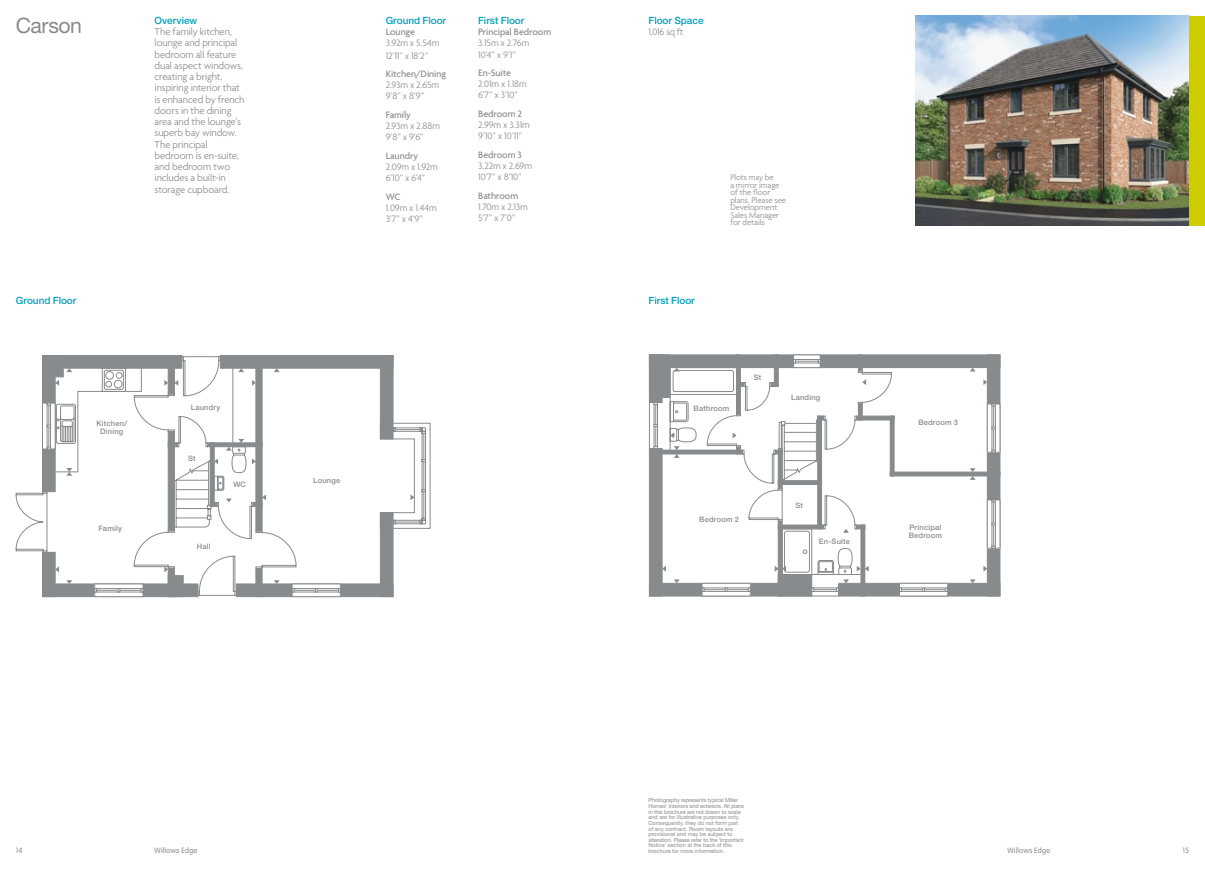
<style>
.page{position:relative;width:1205px;height:869px;background:#fff}
.page>*{position:absolute;margin:0;border:0;box-sizing:border-box;transform-origin:0 0}
.t1{font:21.25px "Helvetica Neue";letter-spacing:-.02em;color:#888b8d}
.t2{font:300 10.62px/11.2px "Agenda";letter-spacing:-.01em;color:#888b8d}
.t3{font:300 10px/11.2px "Agenda";letter-spacing:-.01em;color:#888b8d}
.t4{font:500 10px "Agenda";letter-spacing:-.005em;color:#888b8d}
.t5{font:500 10px "Helvetica Neue";letter-spacing:-.005em;color:#00a1be}
.t6{font:300 8.75px/7.5px "Agenda";letter-spacing:-.005em;color:#888b8d}
.t7{font:500 7.5px/8px "Helvetica Neue";letter-spacing:.025em;color:#888b8d;text-align:center}
.t8{font:300 7.5px "VAG Rounded";letter-spacing:.025em;color:#888b8d}
.t9{font:5.62px/5.6px "Helvetica Neue";letter-spacing:-.005em;color:#888b8d}
</style>
<div class="page">
<img style="left:915px;top:16px;width:274px;height:209px">
<div style="left:1189px;top:16px;width:16px;height:209px;background:#cdcc00"></div>
<div style="left:42px;top:583px;width:156px;height:13px;background:#888b8d"></div>
<div style="left:236px;top:583px;width:157px;height:13px;background:#888b8d"></div>
<svg style="left:94px;top:595px;width:49px;height:1px"></svg>
<svg style="left:292px;top:595px;width:49px;height:1px"></svg>
<svg style="left:16px;top:355px;width:414px;height:240px"></svg>
<svg style="left:164px;top:380px;width:4px;height:5px"></svg>
<svg style="left:55px;top:380px;width:4px;height:5px"></svg>
<svg style="left:66px;top:368px;width:6px;height:4px"></svg>
<svg style="left:174px;top:380px;width:4px;height:5px"></svg>
<svg style="left:252px;top:380px;width:4px;height:5px"></svg>
<svg style="left:238px;top:368px;width:6px;height:4px"></svg>
<svg style="left:238px;top:438px;width:6px;height:4px"></svg>
<svg style="left:252px;top:458px;width:4px;height:6px"></svg>
<svg style="left:214px;top:458px;width:4px;height:6px"></svg>
<svg style="left:226px;top:446px;width:6px;height:4px"></svg>
<svg style="left:226px;top:498px;width:6px;height:4px"></svg>
<svg style="left:164px;top:566px;width:4px;height:6px"></svg>
<svg style="left:55px;top:566px;width:4px;height:6px"></svg>
<svg style="left:66px;top:580px;width:6px;height:3px"></svg>
<svg style="left:66px;top:467px;width:6px;height:8px"></svg>
<svg style="left:410px;top:494px;width:4px;height:6px"></svg>
<svg style="left:253px;top:494px;width:13px;height:12px"></svg>
<svg style="left:274px;top:580px;width:6px;height:3px"></svg>
<svg style="left:274px;top:368px;width:6px;height:4px"></svg>
<div style="left:185px;top:446px;width:13px;height:9px;background:#fff"></div>
<div style="left:649px;top:354px;width:351px;height:13px;background:#888b8d;border:1px solid #888b8d"></div>
<div style="left:987px;top:354px;width:13px;height:242px;background:#888b8d;border:1px solid #888b8d"></div>
<hr style="left:736px;top:354px;width:4px;height:60px;background:#888b8d">
<hr style="left:858px;top:354px;width:4px;height:17px;background:#888b8d">
<hr style="left:774px;top:354px;width:4px;height:32px;background:#888b8d">
<div style="left:649px;top:354px;width:21px;height:43px;background:#888b8d"></div>
<svg style="left:793px;top:354px;width:27px;height:13px"></svg>
<svg style="left:648px;top:367px;width:353px;height:230px"></svg>
<svg style="left:862px;top:379px;width:4px;height:6px"></svg>
<svg style="left:983px;top:379px;width:4px;height:6px"></svg>
<svg style="left:970px;top:367px;width:5px;height:4px"></svg>
<svg style="left:983px;top:565px;width:4px;height:6px"></svg>
<svg style="left:970px;top:579px;width:5px;height:4px"></svg>
<svg style="left:970px;top:468px;width:5px;height:11px"></svg>
<svg style="left:857px;top:565px;width:12px;height:6px"></svg>
<svg style="left:811px;top:579px;width:38px;height:17px"></svg>
<svg style="left:843px;top:528px;width:6px;height:4px"></svg>
<svg style="left:774px;top:565px;width:12px;height:6px"></svg>
<svg style="left:662px;top:565px;width:4px;height:6px"></svg>
<svg style="left:674px;top:579px;width:5px;height:4px"></svg>
<svg style="left:732px;top:432px;width:4px;height:6px"></svg>
<svg style="left:670px;top:432px;width:4px;height:6px"></svg>
<svg style="left:674px;top:446px;width:5px;height:11px"></svg>
<svg style="left:674px;top:367px;width:5px;height:4px"></svg>
<h1 class="t1" style="left:16px;top:12px;width:68px">Carson</h1>
<h3 class="t5" style="left:648px;top:14px;width:56px">Floor Space</h3>
<h3 class="t5" style="left:386px;top:14px;width:62px">Ground Floor</h3>
<h3 class="t4" style="left:386px;top:26px;width:31px">Lounge</h3>
<h3 class="t3" style="left:386px;top:37px;width:55px;line-height:12.2px">3.92m x 5.54m<br>12’11” x 18’2”</h3>
<h3 class="t4" style="left:386px;top:68px;width:62px">Kitchen/Dining</h3>
<h3 class="t3" style="left:386px;top:79px;width:55px">2.93m x 2.65m<br>9’8” x 8’9”</h3>
<h3 class="t4" style="left:386px;top:108px;width:27px">Family</h3>
<h3 class="t3" style="left:386px;top:120px;width:56px">2.93m x 2.88m<br>9’8” x 9’6”</h3>
<h3 class="t4" style="left:386px;top:149px;width:34px">Laundry</h3>
<h3 class="t3" style="left:386px;top:161px;width:54px">2.09m x 1.92m<br>6’10” x 6’4”</h3>
<h3 class="t4" style="left:386px;top:190px;width:16px">WC</h3>
<h3 class="t3" style="left:386px;top:202px;width:53px">1.09m x 1.44m<br>3’7” x 4’9”</h3>
<h3 class="t5" style="left:155px;top:14px;width:44px">Overview</h3>
<p class="t2" style="left:155px;top:26px;width:91px">The family kitchen, lounge and principal bedroom all feature dual aspect windows, creating a bright, inspiring interior that is enhanced by french doors in the dining area and the lounge’s superb bay window.<br>The principal bedroom is en-suite, and bedroom two includes a built-in storage cupboard.</p>
<h3 class="t5" style="left:478px;top:14px;width:48px">First Floor</h3>
<h3 class="t4" style="left:478px;top:26px;width:75px">Principal Bedroom</h3>
<h3 class="t3" style="left:478px;top:37px;width:53px">3.15m x 2.76m<br>10’4” x 9’1”</h3>
<h3 class="t4" style="left:478px;top:67px;width:34px">En-Suite</h3>
<h3 class="t3" style="left:478px;top:78px;width:50px">2.01m x 1.18m<br>6’7” x 3’10”</h3>
<h3 class="t4" style="left:478px;top:107px;width:45px">Bedroom 2</h3>
<h3 class="t3" style="left:478px;top:119px;width:53px">2.99m x 3.31m<br>9’10” x 10’11”</h3>
<h3 class="t4" style="left:478px;top:148px;width:45px">Bedroom 3</h3>
<h3 class="t3" style="left:478px;top:160px;width:55px">3.22m x 2.69m<br>10’7” x 8’10”</h3>
<h3 class="t4" style="left:478px;top:189px;width:42px">Bathroom</h3>
<h3 class="t3" style="left:478px;top:201px;width:51px">1.70m x 2.13m<br>5’7” x 7’0”</h3>
<h3 class="t3" style="left:648px;top:26px;width:36px">1,016 sq ft</h3>
<h3 class="t7" style="left:184px;top:69px;width:31px">Landing</h3>
<h3 class="t7" style="left:188px;top:177px;width:9px">St</h3>
<h3 class="t6" style="left:730px;top:173px;width:57px">Plots may be<br>a mirror image of the floor plans. Please see<br>Development<br>Sales Manager for details</h3>
<h3 class="t5" style="left:16px;top:294px;width:62px">Ground Floor</h3>
<h3 class="t5" style="left:648px;top:294px;width:48px">First Floor</h3>
<h3 class="t7" style="left:754px;top:372px;width:9px">St</h3>
<h3 class="t7" style="left:791px;top:393px;width:31px">Landing</h3>
<h3 class="t7" style="left:97px;top:419px;width:32px">Kitchen/<br>Dining</h3>
<h3 class="t7" style="left:98px;top:523px;width:25px">Family</h3>
<h3 class="t7" style="left:191px;top:402px;width:31px">Laundry</h3>
<h3 class="t7" style="left:188px;top:453px;width:9px">St</h3>
<h3 class="t7" style="left:233px;top:479px;width:14px">WC</h3>
<h3 class="t7" style="left:197px;top:541px;width:15px">Hall</h3>
<h3 class="t7" style="left:313px;top:475px;width:28px">Lounge</h3>
<h3 class="t7" style="left:693px;top:403px;width:37px">Bathroom</h3>
<h3 class="t7" style="left:699px;top:515px;width:41px">Bedroom 2</h3>
<h3 class="t7" style="left:795px;top:500px;width:9px">St</h3>
<h3 class="t7" style="left:819px;top:537px;width:32px">En-Suite</h3>
<h3 class="t7" style="left:918px;top:418px;width:41px">Bedroom 3</h3>
<h3 class="t7" style="left:909px;top:522px;width:35px;text-align:left">Principal<br>Bedroom</h3>
<p class="t9" style="left:648px;top:797px;width:97px">Photography represents typical Miller Homes’ interiors and exteriors. All plans in this brochure are not drawn to scale and are for illustrative purposes only.<br>Consequently, they do not form part of any contract. Room layouts are provisional and may be subject to alteration. Please refer to the ‘Important Notice’ section at the back of this brochure for more information.</p>
<h3 class="t8" style="left:16px;top:845px;width:8px">14</h3>
<h3 class="t8" style="left:155px;top:845px;width:44px">Willows Edge</h3>
<h3 class="t8" style="left:1007px;top:845px;width:44px">Willows Edge</h3>
<h3 class="t8" style="left:1182px;top:845px;width:8px">15</h3>
<h3 class="t7" style="left:705px;top:847px;width:25px">Family</h3>
</div>
